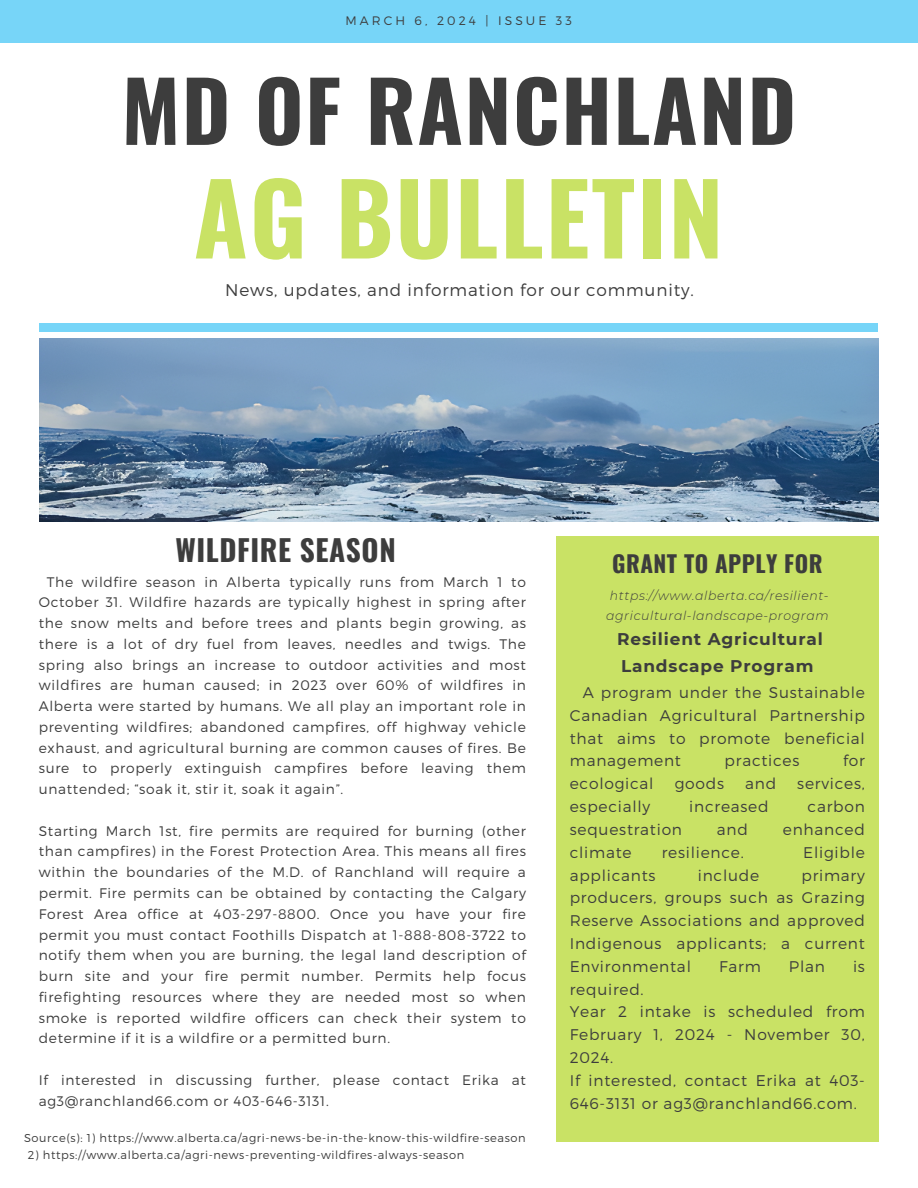
<style>
.page{position:relative;width:918px;height:1188px;background:#fff}
.page>*{position:absolute;margin:0;border:0;box-sizing:border-box;transform-origin:0 0}
.t1{font:700 97.95px "Oswald";letter-spacing:.02em;color:#c9e265}
.t2{font:700 82.95px "Oswald";letter-spacing:.02em;color:#3d3d3d}
.t3{font:700 29.25px "Oswald";letter-spacing:.02em;color:#3d3d3d}
.t4{font:700 23.1px "Oswald";letter-spacing:.02em;color:#3d3d3d}
.t5{font:300 16.95px "Montserrat";letter-spacing:.05em;color:#3d3d3d}
.t6{font:700 16.95px/27px "Montserrat";letter-spacing:.05em;color:#3d3d3d}
.t7{font:300 15.45px/22.8px "Montserrat";letter-spacing:.05em;color:#3d3d3d;text-align:justify}
.t8{font:300 13.8px/20.7px "Montserrat";letter-spacing:.05em;color:#3d3d3d;text-align:justify}
.t9{font:italic 300 12.45px/19.6px "Montserrat";letter-spacing:.05em;color:#3d3d3d;text-align:center}
.t10{font:300 12.3px "Montserrat";letter-spacing:.25em;color:#3d3d3d}
.t11{font:300 11.4px "Montserrat";letter-spacing:.05em;color:#3d3d3d}
</style>
<div class="page">
<div style="left:0;top:0;width:918px;height:42px;background:#77d5f8"></div>
<div style="left:39px;top:324px;width:839px;height:7px;background:#77d5f8"></div>
<div style="left:557px;top:537px;width:322px;height:605px;background:#c9e265"></div>
<img style="left:39px;top:338px;width:839px;height:184px">
<p class="t10" style="left:345px;top:12px;width:228px">MARCH 6, 2024 | ISSUE 33</p>
<h2 class="t2" style="left:122px;top:46px;width:676px">MD OF RANCHLAND</h2>
<p class="t1" style="left:194px;top:142px;width:531px">AG BULLETIN</p>
<h1 class="t5" style="left:225px;top:279px;width:470px">News, updates, and information for our community.</h1>
<h5 class="t3" style="left:175px;top:527px;width:222px">WILDFIRE SEASON</h5>
<p class="t8" style="left:39px;top:571px;width:489px;text-indent:8px">The wildfire season in Alberta typically runs from March 1 to October 31. Wildfire hazards are typically highest in spring after the snow melts and before trees and plants begin growing, as there is a lot of dry fuel from leaves, needles and twigs. The spring also brings an increase to outdoor activities and most wildfires are human caused; in 2023 over 60% of wildfires in Alberta were started by humans. We all play an important role in preventing wildfires; abandoned campfires, off highway vehicle exhaust, and agricultural burning are common causes of fires. Be sure to properly extinguish campfires before leaving them unattended; “soak it, stir it, soak it again”.</p>
<p class="t8" style="left:39px;top:820px;width:489px">Starting March 1st, fire permits are required for burning (other than campfires) in the Forest Protection Area. This means all fires within the boundaries of the M.D. of Ranchland will require a permit. Fire permits can be obtained by contacting the Calgary Forest Area office at 403-297-8800. Once you have your fire permit you must contact Foothills Dispatch at 1-888-808-3722 to notify them when you are burning, the legal land description of burn site and your fire permit number. Permits help focus firefighting resources where they are needed most so when smoke is reported wildfire officers can check their system to determine if it is a wildfire or a permitted burn.</p>
<h3 class="t8" style="left:39px;top:1069px;width:489px">If interested in discussing further, please contact Erika at ag3@ranchland66.com or 403-646-3131.</h3>
<p class="t11" style="left:24px;top:1131px;width:503px">Source(s): 1) https://www.alberta.ca/agri-news-be-in-the-know-this-wildfire-season</p>
<p class="t11" style="left:28px;top:1148px;width:438px">2) https://www.alberta.ca/agri-news-preventing-wildfires-always-season</p>
<p class="t4" style="left:612px;top:545px;width:212px">GRANT TO APPLY FOR</p>
<p class="t9" style="left:606px;top:586px;width:224px">https://www.alberta.ca/resilient&shy;agricultural-landscape-program</p>
<p class="t6" style="left:617px;top:625px;width:207px">Resilient Agricultural<br>Landscape Program</p>
<p class="t7" style="left:570px;top:680px;width:297px;text-indent:13px">A program under the Sustainable Canadian Agricultural Partnership that aims to promote beneficial management</p>
<p class="t7" style="left:725px;top:749px;width:76px">practices</p>
<p class="t7" style="left:843px;top:749px;width:23px">for</p>
<p class="t7" style="left:570px;top:772px;width:85px">ecological</p>
<p class="t7" style="left:675px;top:772px;width:51px">goods</p>
<p class="t7" style="left:745px;top:772px;width:33px">and</p>
<p class="t7" style="left:797px;top:772px;width:69px">services,</p>
<p class="t7" style="left:570px;top:794px;width:82px">especially</p>
<p class="t7" style="left:689px;top:794px;width:81px">increased</p>
<p class="t7" style="left:808px;top:794px;width:59px">carbon</p>
<p class="t7" style="left:570px;top:817px;width:114px">sequestration</p>
<p class="t7" style="left:717px;top:817px;width:33px">and</p>
<p class="t7" style="left:783px;top:817px;width:84px">enhanced</p>
<p class="t7" style="left:570px;top:840px;width:63px">climate</p>
<p class="t7" style="left:662px;top:840px;width:84px">resilience.</p>
<p class="t7" style="left:803px;top:840px;width:63px">Eligible</p>
<p class="t7" style="left:570px;top:863px;width:87px">applicants</p>
<p class="t7" style="left:698px;top:863px;width:63px">include</p>
<p class="t7" style="left:570px;top:863px;width:297px;text-indent:232px">primary producers, groups such as Grazing Reserve Associations and approved Indigenous applicants; a current Environmental</p>
<p class="t7" style="left:719px;top:954px;width:43px">Farm</p>
<p class="t7" style="left:789px;top:954px;width:37px">Plan</p>
<p class="t7" style="left:853px;top:954px;width:13px">is</p>
<p class="t7" style="left:570px;top:977px;width:297px;text-align:left">required.<br>Year 2 intake is scheduled from<br>February 1, 2024 - November 30,<br>2024.<br>If interested, contact Erika at 403-</p>
<p class="t7" style="left:570px;top:1091px;width:289px">646-3131 or ag3@ranchland66.com.</p>
</div>
